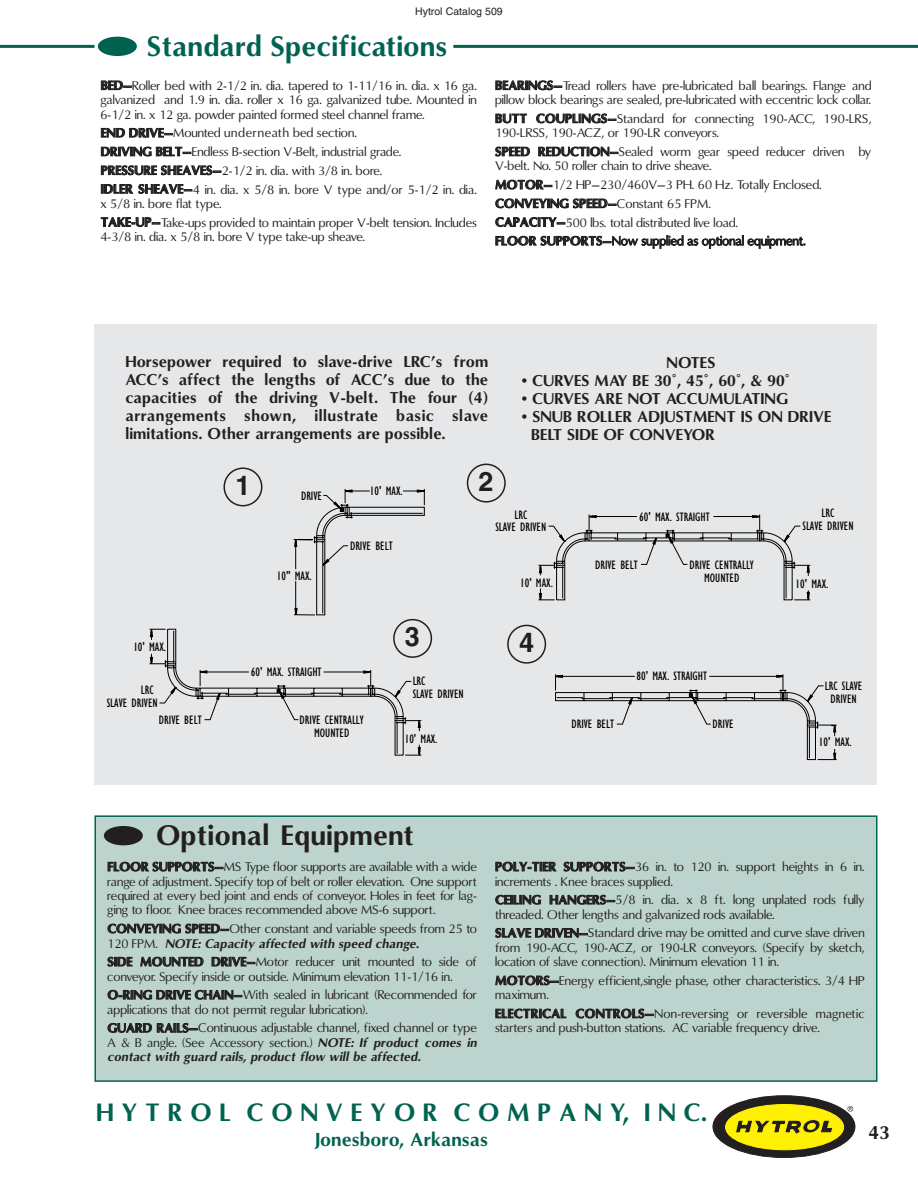
<style>
.page{position:relative;width:918px;height:1188px;background:#fff}
.page>*{position:absolute;margin:0;border:0;box-sizing:border-box;transform-origin:0 0}
.t1{font:700 27px "Omni";color:#006350}
.t2{font:700 27px "Omni";color:#231f20}
.t3{font:700 27px "Helvetica";color:#231f20}
.t4{font:700 24px "Omni";color:#006350}
.t5{font:700 18px "Omni";color:#006350}
.t6{font:700 18px "Omni";color:#231f20}
.t7{font:700 15px/18px "Omni";color:#231f20;text-align:justify}
.t8{font:condensed 12.6px/12.6px "Gill Sans";color:#000;text-align:center}
.t9{font:12px/14.4px "Omni";color:#231f20}
.t10{font:10.5px "Helvetica";color:#231f20}
.s1{font-weight:700}
.s2{font-weight:700;font-style:italic}
</style>
<div class="page">
<div style="left:713px;top:1096px;width:142px;height:62px;background:#231f20;border:1px solid #231f20;border-radius:50%"></div>
<div style="left:726px;top:1105px;width:118px;height:45px;background:#fff101;border-radius:50%"></div>
<div style="left:725px;top:1104px;width:119px;height:46px;border:1px solid #fff101;border-radius:50%"></div>
<svg style="left:735px;top:1119px;width:98px;height:15px"></svg>
<svg style="left:848px;top:1106px;width:5px;height:6px"></svg>
<hr style="left:0;top:45px;width:94px;height:3px;background:#006350">
<hr style="left:453px;top:45px;width:465px;height:3px;background:#006350">
<div style="left:95px;top:816px;width:782px;height:265px;background:#bdd4ce"></div>
<div style="left:94px;top:815px;width:784px;height:267px;border:2px solid #006350"></div>
<div style="left:94px;top:324px;width:784px;height:460px;background:#e6e7e9"></div>
<svg style="left:149px;top:464px;width:688px;height:297px"></svg>
<p class="t10" style="left:415px;top:7px;width:89px">Hytrol Catalog 509</p>
<h1 class="t1" style="left:96px;top:34px;width:353px">●Standard Specifications</h1>
<p class="t9" style="left:100px;top:79px;width:378px;text-align:justify"><span class="s1">BED–</span>Roller bed with 2-1/2 in. dia. tapered to 1-11/16 in. dia. x 16 ga. galvanized and 1.9 in. dia. roller x 16 ga. galvanized tube. Mounted in 6-1/2 in. x 12 ga. powder painted formed steel channel frame.</p>
<p class="t9" style="left:101px;top:125px;width:378px;line-height:18.8px"><span class="s1">END DRIVE–</span>Mounted underneath bed section.<br><span class="s1">DRIVING BELT–</span>Endless B-section V-Belt, industrial grade.<br><span class="s1">PRESSURE SHEAVES–</span>2-1/2 in. dia. with 3/8 in. bore.<br><span class="s1">IDLER SHEAVE–</span>4 in. dia. x 5/8 in. bore V type and/or 5-1/2 in. dia.</p>
<p class="t9" style="left:101px;top:195px;width:378px;line-height:18.8px">x 5/8 in. bore flat type.<br><span class="s1">TAKE-UP–</span>Take-ups provided to maintain proper V-belt tension. Includes</p>
<p class="t9" style="left:101px;top:231px;width:266px">4-3/8 in. dia. x 5/8 in. bore V type take-up sheave.</p>
<p class="t9" style="left:495px;top:79px;width:378px"><span class="s1">BEARINGS–</span>Tread rollers have pre-lubricated ball bearings. Flange and pillow block bearings are sealed, pre-lubricated with eccentric lock collar.</p>
<p class="t9" style="left:495px;top:112px;width:378px"><span class="s1">BUTT COUPLINGS–</span>Standard for connecting 190-ACC, 190-LRS,<br>190-LRSS, 190-ACZ, or 190-LR conveyors.</p>
<p class="t9" style="left:495px;top:146px;width:378px"><span class="s1">SPEED REDUCTION–</span>Sealed worm gear speed reducer driven by<br>V-belt. No. 50 roller chain to drive sheave.</p>
<p class="t9" style="left:495px;top:177px;width:328px;line-height:18.6px"><span class="s1">MOTOR–</span>1/2 HP–230/460V–3 PH. 60 Hz. Totally Enclosed.<br><span class="s1">CONVEYING SPEED–</span>Constant 65 FPM.<br><span class="s1">CAPACITY–</span>500 lbs. total distributed live load.<br><span class="s1">FLOOR SUPPORTS–</span>Now supplied as optional equipment.</p>
<p class="t7" style="left:125px;top:354px;width:364px">Horsepower required to slave-drive LRC’s from ACC’s affect the lengths of ACC’s due to the capacities of the driving V-belt. The four (4) arrangements shown, illustrate basic slave limitations. Other arrangements are possible.</p>
<p class="t7" style="left:667px;top:355px;width:50px">NOTES</p>
<p class="t7" style="left:521px;top:373px;width:270px">• CURVES MAY BE 30˚, 45˚, 60˚, &amp; 90˚</p>
<p class="t7" style="left:521px;top:391px;width:268px">• CURVES ARE NOT ACCUMULATING</p>
<p class="t7" style="left:531px;top:409px;width:302px;text-indent:-10px">• SNUB ROLLER ADJUSTMENT IS ON DRIVE<br>BELT SIDE OF CONVEYOR</p>
<h1 class="t3" style="left:235px;top:476px;width:17px">1</h1>
<h1 class="t3" style="left:479px;top:472px;width:17px">2</h1>
<p class="t8" style="left:370px;top:486px;width:34px">10' MAX.</p>
<p class="t8" style="left:301px;top:491px;width:23px">DRIVE</p>
<p class="t8" style="left:277px;top:571px;width:36px">10" MAX.</p>
<p class="t8" style="left:350px;top:541px;width:44px">DRIVE BELT</p>
<p class="t8" style="left:495px;top:510px;width:53px">LRC<br>SLAVE DRIVEN</p>
<p class="t8" style="left:802px;top:508px;width:53px">LRC<br>SLAVE DRIVEN</p>
<p class="t8" style="left:639px;top:512px;width:72px">60' MAX. STRAIGHT</p>
<p class="t8" style="left:690px;top:560px;width:66px">DRIVE CENTRALLY<br>MOUNTED</p>
<p class="t8" style="left:595px;top:560px;width:44px">DRIVE BELT</p>
<p class="t8" style="left:520px;top:578px;width:34px">10' MAX.</p>
<p class="t8" style="left:796px;top:579px;width:34px">10' MAX.</p>
<p class="t8" style="left:133px;top:642px;width:34px">10' MAX.</p>
<p class="t8" style="left:107px;top:685px;width:53px;text-align:left;text-indent:34px">LRC<br>SLAVE DRIVEN</p>
<p class="t8" style="left:159px;top:715px;width:44px">DRIVE BELT</p>
<p class="t8" style="left:300px;top:715px;width:66px">DRIVE CENTRALLY<br>MOUNTED</p>
<p class="t8" style="left:251px;top:666px;width:72px">60' MAX. STRAIGHT</p>
<h1 class="t3" style="left:405px;top:627px;width:17px">3</h1>
<h1 class="t3" style="left:519px;top:633px;width:17px">4</h1>
<p class="t8" style="left:413px;top:676px;width:53px;text-align:left">LRC<br>SLAVE DRIVEN</p>
<p class="t8" style="left:405px;top:733px;width:34px">10' MAX.</p>
<p class="t8" style="left:637px;top:671px;width:72px">80' MAX. STRAIGHT</p>
<p class="t8" style="left:572px;top:719px;width:44px">DRIVE BELT</p>
<p class="t8" style="left:713px;top:719px;width:23px">DRIVE</p>
<p class="t8" style="left:825px;top:681px;width:39px">LRC SLAVE<br>DRIVEN</p>
<p class="t8" style="left:819px;top:737px;width:34px">10' MAX.</p>
<h1 class="t2" style="left:102px;top:823px;width:314px">● Optional Equipment</h1>
<p class="t9" style="left:107px;top:861px;width:371px;text-align:justify"><span class="s1">FLOOR SUPPORTS–</span>MS Type floor supports are available with a wide range of adjustment. Specify top of belt or roller elevation. One support required at every bed joint and ends of conveyor. Holes in feet for lag&shy;ging to floor. Knee braces recommended above MS-6 support.</p>
<p class="t9" style="left:107px;top:923px;width:371px"><span class="s1">CONVEYING SPEED–</span>Other constant and variable speeds from 25 to<br>120 FPM. <span class="s2">NOTE: Capacity affected with speed change.</span></p>
<p class="t9" style="left:107px;top:956px;width:371px"><span class="s1">SIDE MOUNTED DRIVE–</span>Motor reducer unit mounted to side of conveyor. Specify inside or outside. Minimum elevation 11-1/16 in.</p>
<p class="t9" style="left:107px;top:989px;width:371px"><span class="s1">O-RING DRIVE CHAIN–</span>With sealed in lubricant (Recommended for applications that do not permit regular lubrication).</p>
<p class="t9" style="left:107px;top:1022px;width:371px;text-align:justify"><span class="s1">GUARD RAILS–</span>Continuous adjustable channel, fixed channel or type A &amp; B angle. (See Accessory section.) <span class="s2">NOTE: If product comes in contact with guard rails, product flow will be affected.</span></p>
<p class="t9" style="left:495px;top:861px;width:371px"><span class="s1">POLY-TIER SUPPORTS–</span>36 in. to 120 in. support heights in 6 in. increments . Knee braces supplied.</p>
<p class="t9" style="left:495px;top:894px;width:371px"><span class="s1">CEILING HANGERS–</span>5/8 in. dia. x 8 ft. long unplated rods fully threaded. Other lengths and galvanized rods available.</p>
<p class="t9" style="left:495px;top:927px;width:371px;text-align:justify"><span class="s1">SLAVE DRIVEN–</span>Standard drive may be omitted and curve slave driven from 190-ACC, 190-ACZ, or 190-LR conveyors. (Specify by sketch, location of slave connection). Minimum elevation 11 in.</p>
<p class="t9" style="left:495px;top:974px;width:371px"><span class="s1">MOTORS–</span>Energy efficient,single phase, other characteristics. 3/4 HP maximum.</p>
<p class="t9" style="left:495px;top:1008px;width:371px"><span class="s1">ELECTRICAL CONTROLS–</span>Non-reversing or reversible magnetic starters and push-button stations. AC variable frequency drive.</p>
<h2 class="t4" style="left:96px;top:1102px;width:613px">H Y T R O L C O N V E Y O R C O M P A N Y, I N C.</h2>
<h3 class="t5" style="left:315px;top:1131px;width:175px">Jonesboro, Arkansas</h3>
<h3 class="t6" style="left:868px;top:1125px;width:23px">43</h3>
</div>
